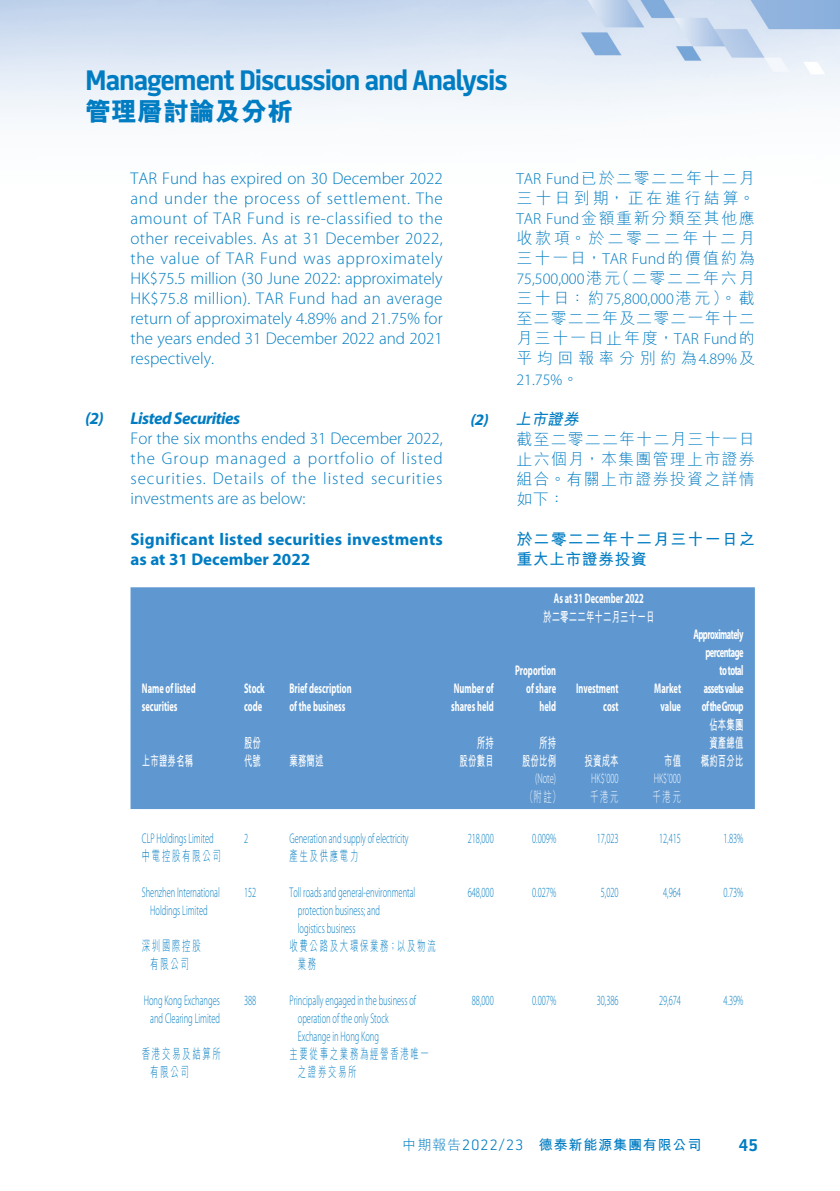
<style>
.page{position:relative;width:840px;height:1191px;background:#fff}
.page>*{position:absolute;margin:0;border:0;box-sizing:border-box;transform-origin:0 0}
.t1{font:700 28px "Battersea";letter-spacing:-.04em;color:#007cc2}
.t2{font:800 26px "M Hei HK";color:#007cc2}
._00_txt_E{font:300 17px/20px "Myriad Pro";color:#007cc2;text-align:justify}
._00_txt_E-2{font:700 17px/20px "Myriad Pro";letter-spacing:.015em;color:#007cc2}
._03_H3_E{font:italic 700 17px "Myriad Pro";letter-spacing:-.03em;color:#007cc2}
.t3{font:700 17px "Battersea";color:#007cc2}
._000_txt_C{font:300 16px/20px "M Hei HK";letter-spacing:.075em;color:#007cc2;text-align:justify}
._000_txt_C-2{font:700 16px/20px "M Hei HK";letter-spacing:.07em;color:#007cc2}
._003_H3_C{font:italic 700 16px "M Hei HK";color:#007cc2}
._50_Table_txt{font:300 14px "Myriad Pro";color:#007cc2;scale:.6 1}
._50_Table_txt-2{font:700 14px "Myriad Pro";color:#fff;scale:.6 1}
._50_Table_txt-3{font:300 14px "M Hei HK";letter-spacing:.2em;color:#007cc2;scale:.6 1}
._50_Table_txt-4{font:700 14px "M Hei HK";letter-spacing:.02em;color:#fff;scale:.6 1}
._50_Table_txt-5{font:700 14px "Myriad Pro";letter-spacing:-.06em;color:#fff;scale:.6 1}
.t4{font:700 14px "M Hei HK";letter-spacing:.06em;color:#007cc2}
._50_Table_txt-6{font:300 14px "Myriad Pro";color:#fff;scale:.6 1}
._50_Table_txt-7{font:300 14px "M Hei HK";letter-spacing:.2em;color:#fff;scale:.6 1}
.s1{font-family:"Myriad Pro"}
.s2{font-weight:300}
.s3{font-family:"Battersea";font-weight:300;font-size:15px}
</style>
<div class="page">
<img style="left:0;top:0;width:839px;height:810px">
<div style="left:130px;top:587px;width:624px;height:222px;background:#5f98d1"></div>
<h1 class="t1" style="left:85px;top:63px;width:424px">Management Discussion and Analysis</h1>
<h2 class="t2" style="left:85px;top:98px;width:209px">管理層討論及分析</h2>
<p class="_00_txt_E" style="left:130px;top:168px;width:314px">TAR Fund has expired on 30 December 2022 and under the process of settlement. The amount of TAR Fund is re-classified to the other receivables. As at 31 December 2022, the value of TAR Fund was approximately HK$75.5 million (30 June 2022: approximately HK$75.8 million). TAR Fund had an average return of approximately 4.89% and 21.75% for the years ended 31 December 2022 and 2021 respectively.</p>
<p class="_03_H3_E" style="left:85px;top:409px;width:157px">(2) Listed Securities</p>
<p class="_00_txt_E" style="left:130px;top:428px;width:313px">For the six months ended 31 December 2022, the Group managed a portfolio of listed securities. Details of the listed securities investments are as below:</p>
<p class="_00_txt_E-2" style="left:130px;top:529px;width:313px">Significant listed securities investments as at 31 December 2022</p>
<p class="_000_txt_C" style="left:516px;top:168px;width:240px"><span class="s1">TAR Fund</span>已於二零二二年十二月三十日到期，正在進行結算。<span class="s1">TAR Fund</span>金額重新分類至其他應收款項。於二零二二年十二月三十一日，<span class="s1">TAR Fund</span>的價值約為<span class="s1">75,500,000</span>港元（二零二二年六月三十日：約<span class="s1">75,800,000</span>港元）。截至二零二二年及二零二一年十二月三十一日止年度，<span class="s1">TAR Fund</span>的平均回報率分別約為<span class="s1">4.89%</span>及<span class="s1">21.75%</span>。</p>
<p class="_003_H3_C" style="left:469px;top:407px;width:115px"><span class="s1">(2)</span> 上市證券</p>
<p class="_000_txt_C" style="left:516px;top:428px;width:240px">截至二零二二年十二月三十一日止六個月，本集團管理上市證券組合。有關上市證券投資之詳情如下：</p>
<p class="_000_txt_C-2" style="left:516px;top:527px;width:240px">於二零二二年十二月三十一日之重大上市證券投資</p>
<p class="_50_Table_txt-2" style="left:142px;top:680px;width:91px">Name of listed</p>
<p class="_50_Table_txt-2" style="left:142px;top:698px;width:61px">securities</p>
<p class="_50_Table_txt-4" style="left:142px;top:750px;width:87px">上市證券名稱</p>
<p class="_50_Table_txt-2" style="left:244px;top:680px;width:36px">Stock</p>
<p class="_50_Table_txt-2" style="left:244px;top:698px;width:32px">code</p>
<p class="_50_Table_txt-2" style="left:289px;top:680px;width:105px">Brief description</p>
<p class="_50_Table_txt-2" style="left:289px;top:698px;width:95px">of the business</p>
<p class="_50_Table_txt-4" style="left:244px;top:732px;width:30px">股份</p>
<p class="_50_Table_txt-4" style="left:244px;top:750px;width:30px">代號</p>
<p class="_50_Table_txt-4" style="left:289px;top:750px;width:58px">業務簡述</p>
<p class="_50_Table_txt-2" style="left:453px;top:680px;width:68px">Number of</p>
<p class="_50_Table_txt-2" style="left:451px;top:698px;width:73px">shares held</p>
<p class="_50_Table_txt-4" style="left:476px;top:732px;width:30px">所持</p>
<p class="_50_Table_txt-4" style="left:459px;top:750px;width:58px">股份數目</p>
<p class="_50_Table_txt-2" style="left:553px;top:590px;width:151px">As at 31 December 2022</p>
<p class="_50_Table_txt-4" style="left:542px;top:606px;width:187px">於二零二二年十二月三十一日</p>
<p class="_50_Table_txt-2" style="left:514px;top:662px;width:70px">Proportion</p>
<p class="_50_Table_txt-2" style="left:526px;top:680px;width:52px">of share</p>
<p class="_50_Table_txt-2" style="left:539px;top:698px;width:29px">held</p>
<p class="_50_Table_txt-2" style="left:575px;top:680px;width:72px">Investment</p>
<p class="_50_Table_txt-2" style="left:603px;top:698px;width:27px">cost</p>
<p class="_50_Table_txt-2" style="left:653px;top:680px;width:46px">Market</p>
<p class="_50_Table_txt-2" style="left:660px;top:698px;width:36px">value</p>
<p class="_50_Table_txt-4" style="left:539px;top:732px;width:30px">所持</p>
<p class="_50_Table_txt-4" style="left:521px;top:750px;width:58px">股份比例</p>
<p class="_50_Table_txt-4" style="left:584px;top:750px;width:58px">投資成本</p>
<p class="_50_Table_txt-4" style="left:663px;top:750px;width:30px">市值</p>
<p class="_50_Table_txt-6" style="left:535px;top:770px;width:36px">(Note)</p>
<p class="_50_Table_txt-6" style="left:591px;top:770px;width:47px">HK$’000</p>
<p class="_50_Table_txt-6" style="left:653px;top:770px;width:47px">HK$’000</p>
<p class="_50_Table_txt-7" style="left:524px;top:789px;width:60px">（附註）</p>
<p class="_50_Table_txt-7" style="left:589px;top:789px;width:49px">千港元</p>
<p class="_50_Table_txt-7" style="left:652px;top:789px;width:49px">千港元</p>
<p class="_50_Table_txt-5" style="left:693px;top:626px;width:85px">Approximately</p>
<p class="_50_Table_txt-5" style="left:705px;top:644px;width:65px">percentage</p>
<p class="_50_Table_txt-2" style="left:719px;top:662px;width:41px">to total</p>
<p class="_50_Table_txt-5" style="left:703px;top:680px;width:67px">assets value</p>
<p class="_50_Table_txt-5" style="left:701px;top:698px;width:71px">of the Group</p>
<p class="_50_Table_txt-4" style="left:709px;top:714px;width:58px">佔本集團</p>
<p class="_50_Table_txt-4" style="left:709px;top:732px;width:58px">資產總值</p>
<p class="_50_Table_txt-4" style="left:700px;top:750px;width:73px">概約百分比</p>
<p class="_50_Table_txt" style="left:142px;top:829px;width:121px">CLP Holdings Limited</p>
<p class="_50_Table_txt" style="left:244px;top:829px;width:8px">2</p>
<p class="_50_Table_txt" style="left:289px;top:829px;width:200px">Generation and supply of electricity</p>
<p class="_50_Table_txt" style="left:467px;top:829px;width:45px">218,000</p>
<p class="_50_Table_txt" style="left:532px;top:829px;width:42px">0.009%</p>
<p class="_50_Table_txt" style="left:596px;top:829px;width:38px">17,023</p>
<p class="_50_Table_txt" style="left:658px;top:829px;width:38px">12,415</p>
<p class="_50_Table_txt" style="left:723px;top:829px;width:35px">1.83%</p>
<p class="_50_Table_txt-3" style="left:142px;top:849px;width:133px">中電控股有限公司</p>
<p class="_50_Table_txt-3" style="left:289px;top:849px;width:116px">產生及供應電力</p>
<p class="_50_Table_txt" style="left:142px;top:883px;width:131px">Shenzhen International</p>
<p class="_50_Table_txt" style="left:150px;top:901px;width:97px">Holdings Limited</p>
<p class="_50_Table_txt" style="left:244px;top:883px;width:22px">152</p>
<p class="_50_Table_txt" style="left:289px;top:883px;width:211px">Toll roads and general-environmental</p>
<p class="_50_Table_txt" style="left:298px;top:901px;width:138px">protection business; and</p>
<p class="_50_Table_txt" style="left:298px;top:919px;width:98px">logistics business</p>
<p class="_50_Table_txt" style="left:467px;top:883px;width:45px">648,000</p>
<p class="_50_Table_txt" style="left:532px;top:883px;width:42px">0.027%</p>
<p class="_50_Table_txt" style="left:600px;top:883px;width:31px">5,020</p>
<p class="_50_Table_txt" style="left:662px;top:883px;width:31px">4,964</p>
<p class="_50_Table_txt" style="left:723px;top:883px;width:35px">0.73%</p>
<p class="_50_Table_txt-3" style="left:142px;top:939px;width:99px">深圳國際控股</p>
<p class="_50_Table_txt-3" style="left:150px;top:957px;width:66px">有限公司</p>
<p class="_50_Table_txt-3" style="left:289px;top:939px;width:245px">收費公路及大環保業務；以及物流</p>
<p class="_50_Table_txt-3" style="left:298px;top:957px;width:32px">業務</p>
<p class="_50_Table_txt" style="left:144px;top:991px;width:128px">Hong Kong Exchanges</p>
<p class="_50_Table_txt" style="left:150px;top:1009px;width:118px">and Clearing Limited</p>
<p class="_50_Table_txt" style="left:244px;top:991px;width:22px">388</p>
<p class="_50_Table_txt" style="left:289px;top:991px;width:212px">Principally engaged in the business of</p>
<p class="_50_Table_txt" style="left:298px;top:1009px;width:153px">operation of the only Stock</p>
<p class="_50_Table_txt" style="left:298px;top:1027px;width:137px">Exchange in Hong Kong</p>
<p class="_50_Table_txt" style="left:471px;top:991px;width:38px">88,000</p>
<p class="_50_Table_txt" style="left:532px;top:991px;width:42px">0.007%</p>
<p class="_50_Table_txt" style="left:596px;top:991px;width:38px">30,386</p>
<p class="_50_Table_txt" style="left:658px;top:991px;width:38px">29,674</p>
<p class="_50_Table_txt" style="left:723px;top:991px;width:35px">4.39%</p>
<p class="_50_Table_txt-3" style="left:142px;top:1047px;width:133px">香港交易及結算所</p>
<p class="_50_Table_txt-3" style="left:150px;top:1065px;width:66px">有限公司</p>
<p class="_50_Table_txt-3" style="left:289px;top:1047px;width:234px">主要從事之業務為經營香港唯一</p>
<p class="_50_Table_txt-3" style="left:298px;top:1065px;width:99px">之證券交易所</p>
<p class="t4" style="left:402px;top:1134px;width:300px"><span class="s2">中期報告</span><span class="s3">2022/23</span> 德泰新能源集團有限公司</p>
<p class="t3" style="left:738px;top:1135px;width:20px">45</p>
</div>
